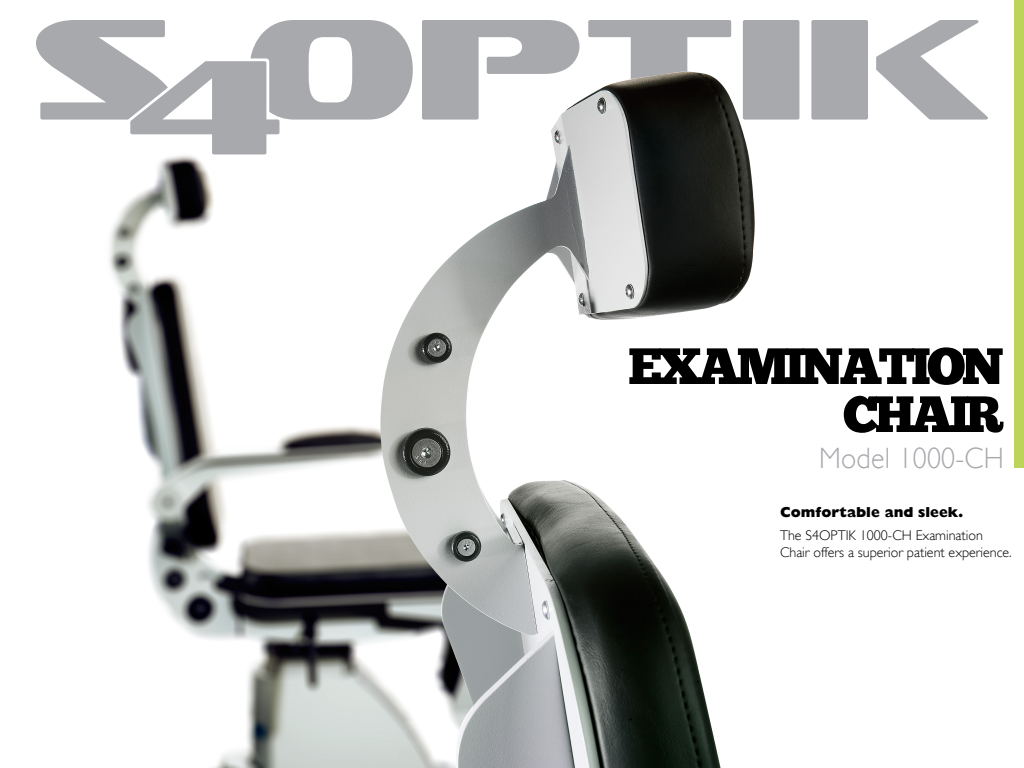
<style>
.page{position:relative;width:1024px;height:768px;background:#fff}
.page>*{position:absolute;margin:0;border:0;box-sizing:border-box;transform-origin:0 0}
.t1{font:51px "Chunk Five Ex";letter-spacing:-.075em;color:#000}
.t2{font:300 29.4px "Gill Sans";letter-spacing:.01em;color:#a8a9ad;scale:.95 1}
.t3{font:800 14.4px "Gill Sans";color:#000}
.t4{font:300 14px "Gill Sans";color:#000}
</style>
<div class="page">
<svg style="left:422px;top:20px;width:157px;height:52px;background:#b4b5b9"></svg>
<svg style="left:588px;top:20px;width:143px;height:52px"></svg>
<div style="left:743px;top:20px;width:56px;height:52px;background:#a8a9ad"></div>
<svg style="left:876px;top:20px;width:112px;height:100px"></svg>
<div style="left:811px;top:20px;width:57px;height:100px;background:#a8a9ad"></div>
<svg style="left:36px;top:20px;width:377px;height:133px"></svg>
<img style="left:109px;top:153px;width:271px;height:615px">
<div style="left:1014px;top:0;width:10px;height:468px;background:#bcd459"></div>
<img style="left:380px;top:72px;width:420px;height:696px">
<p class="t1" style="left:628px;top:328px;width:377px">EXAMINATION</p>
<p class="t1" style="left:843px;top:376px;width:162px">CHAIR</p>
<p class="t2" style="left:819px;top:441px;width:196px">Model 1000-CH</p>
<p class="t3" style="left:780px;top:504px;width:185px">Comfortable and sleek.</p>
<p class="t4" style="left:780px;top:527px;width:204px">The S4OPTIK 1000-CH Examination</p>
<p class="t4" style="left:780px;top:544px;width:233px">Chair offers a superior patient experience.</p>
</div>
